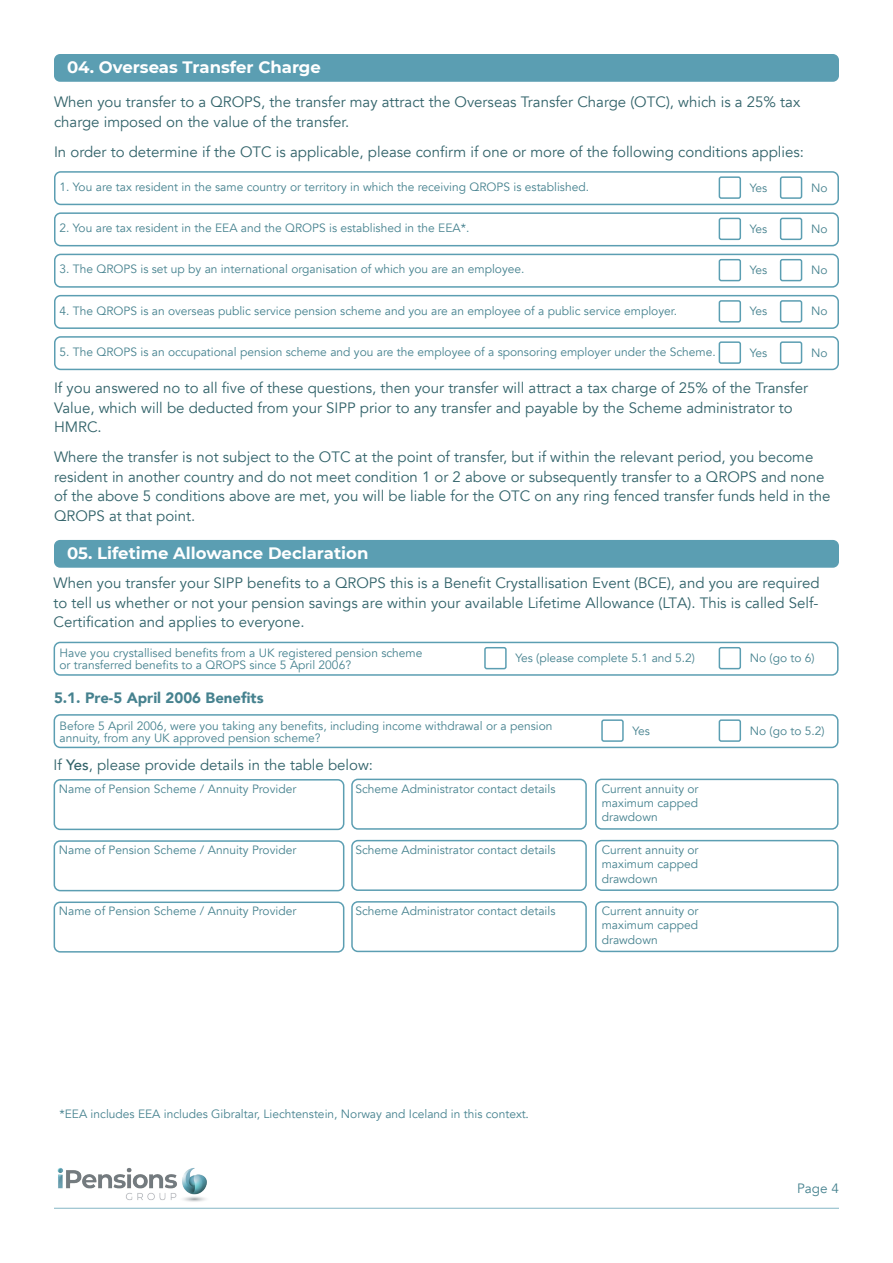
<style>
.page{position:relative;width:893px;height:1263px;background:#fff}
.page>*{position:absolute;margin:0;border:0;box-sizing:border-box;transform-origin:0 0}
.t1{font:700 16.5px "Montserrat";color:#fff}
.t2{font:15px/19.5px "Avenir";color:#32636a}
.t3{font:900 15px "Avenir";color:#46828f}
.t4{font:13.5px "Avenir";color:#46828f}
.t5{font:12px/14.4px "Avenir";color:#46828f;text-align:justify}
.s1{font-weight:500}
.s2{font-family:"Minion Pro"}
</style>
<div class="page">
<hr style="left:54px;top:1208px;width:785px;height:1px;background:#5b9eb2">
<img style="left:57px;top:1168px;width:150px;height:34px">
<div style="left:54px;top:54px;width:785px;height:28px;background:#5b9eb2;border-radius:6px"></div>
<div style="left:54px;top:171px;width:785px;height:34px;border:2px solid #5b9eb2;border-radius:6px"></div>
<div style="left:719px;top:176px;width:22px;height:23px;border:2px solid #5b9eb2;border-radius:2px"></div>
<div style="left:780px;top:176px;width:22px;height:23px;border:2px solid #5b9eb2;border-radius:2px"></div>
<div style="left:54px;top:212px;width:785px;height:34px;border:2px solid #5b9eb2;border-radius:6px"></div>
<div style="left:719px;top:218px;width:22px;height:22px;border:2px solid #5b9eb2;border-radius:2px"></div>
<div style="left:780px;top:218px;width:22px;height:22px;border:2px solid #5b9eb2;border-radius:2px"></div>
<div style="left:54px;top:254px;width:785px;height:34px;border:2px solid #5b9eb2;border-radius:6px"></div>
<div style="left:719px;top:259px;width:22px;height:22px;border:2px solid #5b9eb2;border-radius:2px"></div>
<div style="left:780px;top:259px;width:22px;height:22px;border:2px solid #5b9eb2;border-radius:2px"></div>
<div style="left:54px;top:295px;width:785px;height:34px;border:2px solid #5b9eb2;border-radius:6px"></div>
<div style="left:719px;top:300px;width:22px;height:23px;border:2px solid #5b9eb2;border-radius:2px"></div>
<div style="left:780px;top:300px;width:22px;height:23px;border:2px solid #5b9eb2;border-radius:2px"></div>
<div style="left:54px;top:336px;width:785px;height:34px;border:2px solid #5b9eb2;border-radius:6px"></div>
<div style="left:719px;top:341px;width:22px;height:23px;border:2px solid #5b9eb2;border-radius:2px"></div>
<div style="left:780px;top:341px;width:22px;height:23px;border:2px solid #5b9eb2;border-radius:2px"></div>
<div style="left:54px;top:540px;width:785px;height:28px;background:#5b9eb2;border-radius:6px"></div>
<div style="left:54px;top:642px;width:784px;height:34px;border:2px solid #5b9eb2;border-radius:6px"></div>
<div style="left:484px;top:647px;width:23px;height:22px;border:2px solid #5b9eb2;border-radius:2px"></div>
<div style="left:719px;top:647px;width:22px;height:22px;border:2px solid #5b9eb2;border-radius:2px"></div>
<div style="left:54px;top:714px;width:784px;height:34px;border:2px solid #5b9eb2;border-radius:6px"></div>
<div style="left:601px;top:719px;width:23px;height:23px;border:2px solid #5b9eb2;border-radius:2px"></div>
<div style="left:719px;top:719px;width:22px;height:23px;border:2px solid #5b9eb2;border-radius:2px"></div>
<div style="left:54px;top:779px;width:290px;height:51px;border:2px solid #5b9eb2;border-radius:6px"></div>
<div style="left:351px;top:779px;width:236px;height:51px;border:2px solid #5b9eb2;border-radius:6px"></div>
<div style="left:595px;top:779px;width:243px;height:51px;border:2px solid #5b9eb2;border-radius:6px"></div>
<div style="left:54px;top:840px;width:290px;height:51px;border:2px solid #5b9eb2;border-radius:6px"></div>
<div style="left:351px;top:840px;width:236px;height:51px;border:2px solid #5b9eb2;border-radius:6px"></div>
<div style="left:595px;top:840px;width:243px;height:51px;border:2px solid #5b9eb2;border-radius:6px"></div>
<div style="left:54px;top:901px;width:290px;height:51px;border:2px solid #5b9eb2;border-radius:6px"></div>
<div style="left:351px;top:901px;width:236px;height:51px;border:2px solid #5b9eb2;border-radius:6px"></div>
<div style="left:595px;top:901px;width:243px;height:51px;border:2px solid #5b9eb2;border-radius:6px"></div>
<p class="t1" style="left:67px;top:56px;width:255px">04. Overseas Transfer Charge</p>
<p class="t2" style="left:54px;top:93px;width:748px">When you transfer to a QROPS, the transfer may attract the Overseas Transfer Charge (OTC), which is a 25% tax charge imposed on the value of the transfer.</p>
<p class="t2" style="left:54px;top:142px;width:751px">In order to determine if the OTC is applicable, please confirm if one or more of the following conditions applies:</p>
<p class="t5" style="left:60px;top:179px;width:531px">1. You are tax resident in the same country or territory in which the receiving QROPS is established.</p>
<p class="t5" style="left:750px;top:181px;width:19px">Yes</p>
<p class="t5" style="left:811px;top:181px;width:18px">No</p>
<p class="t5" style="left:60px;top:221px;width:411px">2. You are tax resident in the EEA and the QROPS is established in the EEA*.</p>
<p class="t5" style="left:750px;top:222px;width:19px">Yes</p>
<p class="t5" style="left:811px;top:222px;width:18px">No</p>
<p class="t5" style="left:60px;top:262px;width:466px">3. The QROPS is set up by an international organisation of which you are an employee.</p>
<p class="t5" style="left:750px;top:263px;width:19px">Yes</p>
<p class="t5" style="left:811px;top:263px;width:18px">No</p>
<p class="t5" style="left:60px;top:304px;width:619px">4. The QROPS is an overseas public service pension scheme and you are an employee of a public service employer.</p>
<p class="t5" style="left:750px;top:304px;width:19px">Yes</p>
<p class="t5" style="left:811px;top:304px;width:18px">No</p>
<p class="t5" style="left:60px;top:345px;width:658px">5. The QROPS is an occupational pension scheme and you are the employee of a sponsoring employer under the Scheme.</p>
<p class="t5" style="left:750px;top:346px;width:19px">Yes</p>
<p class="t5" style="left:811px;top:346px;width:18px">No</p>
<p class="t2" style="left:54px;top:379px;width:755px">If you answered no to all five of these questions, then your transfer will attract a tax charge of 25% of the Transfer<br>Value, which will be deducted from your SIPP prior to any transfer and payable by the Scheme administrator to<br>HMRC.</p>
<p class="t2" style="left:54px;top:448px;width:778px">Where the transfer is not subject to the OTC at the point of transfer, but if within the relevant period, you become resident in another country and do not meet condition 1 or 2 above or subsequently transfer to a QROPS and none of the above 5 conditions above are met, you will be liable for the OTC on any ring fenced transfer funds held in the QROPS at that point.</p>
<p class="t1" style="left:67px;top:541px;width:303px">05. Lifetime Allowance Declaration</p>
<p class="t2" style="left:54px;top:573px;width:767px;text-align:justify">When you transfer your SIPP benefits to a QROPS this is a Benefit Crystallisation Event (BCE), and you are required to tell us whether or not your pension savings are within your available Lifetime Allowance (LTA). This is called Self-Certification and applies to everyone.</p>
<p class="t5" style="left:60px;top:646px;width:364px">Have you crystallised benefits from a UK registered pension scheme</p>
<p class="t5" style="left:60px;top:658px;width:293px">or transferred benefits to a QROPS since 5 April 2006?</p>
<p class="t5" style="left:515px;top:651px;width:181px">Yes (please complete 5.1 and 5.2)</p>
<p class="t5" style="left:750px;top:651px;width:66px">No (go to 6)</p>
<p class="t3" style="left:54px;top:685px;width:211px">5.1. Pre-5 April 2006 Benefits</p>
<p class="t5" style="left:60px;top:720px;width:494px;line-height:12px">Before 5 April 2006, were you taking any benefits, including income withdrawal or a pension annuity, from any UK approved pension scheme?</p>
<p class="t5" style="left:632px;top:724px;width:19px">Yes</p>
<p class="t5" style="left:750px;top:724px;width:76px">No (go to 5.2)</p>
<p class="t2" style="left:54px;top:755px;width:321px">If <span class="s1">Yes</span>, please provide details in the table below:</p>
<p class="t5" style="left:59px;top:782px;width:239px">Name of Pension Scheme / Annuity Provider</p>
<p class="t5" style="left:355px;top:781px;width:201px">Scheme Administrator contact details</p>
<p class="t5" style="left:602px;top:781px;width:98px">Current annuity or maximum capped drawdown</p>
<p class="t5" style="left:59px;top:843px;width:239px">Name of Pension Scheme / Annuity Provider</p>
<p class="t5" style="left:355px;top:843px;width:201px">Scheme Administrator contact details</p>
<p class="t5" style="left:602px;top:843px;width:98px">Current annuity or maximum capped drawdown</p>
<p class="t5" style="left:59px;top:904px;width:239px">Name of Pension Scheme / Annuity Provider</p>
<p class="t5" style="left:355px;top:904px;width:201px">Scheme Administrator contact details</p>
<p class="t5" style="left:602px;top:904px;width:98px">Current annuity or maximum capped drawdown</p>
<p class="t5" style="left:60px;top:1107px;width:471px">*EEA includes EEA includes Gibraltar, Liechtenstein, Norway and Iceland in this context<span class="s2">.</span></p>
<p class="t4" style="left:797px;top:1180px;width:43px">Page 4</p>
</div>
